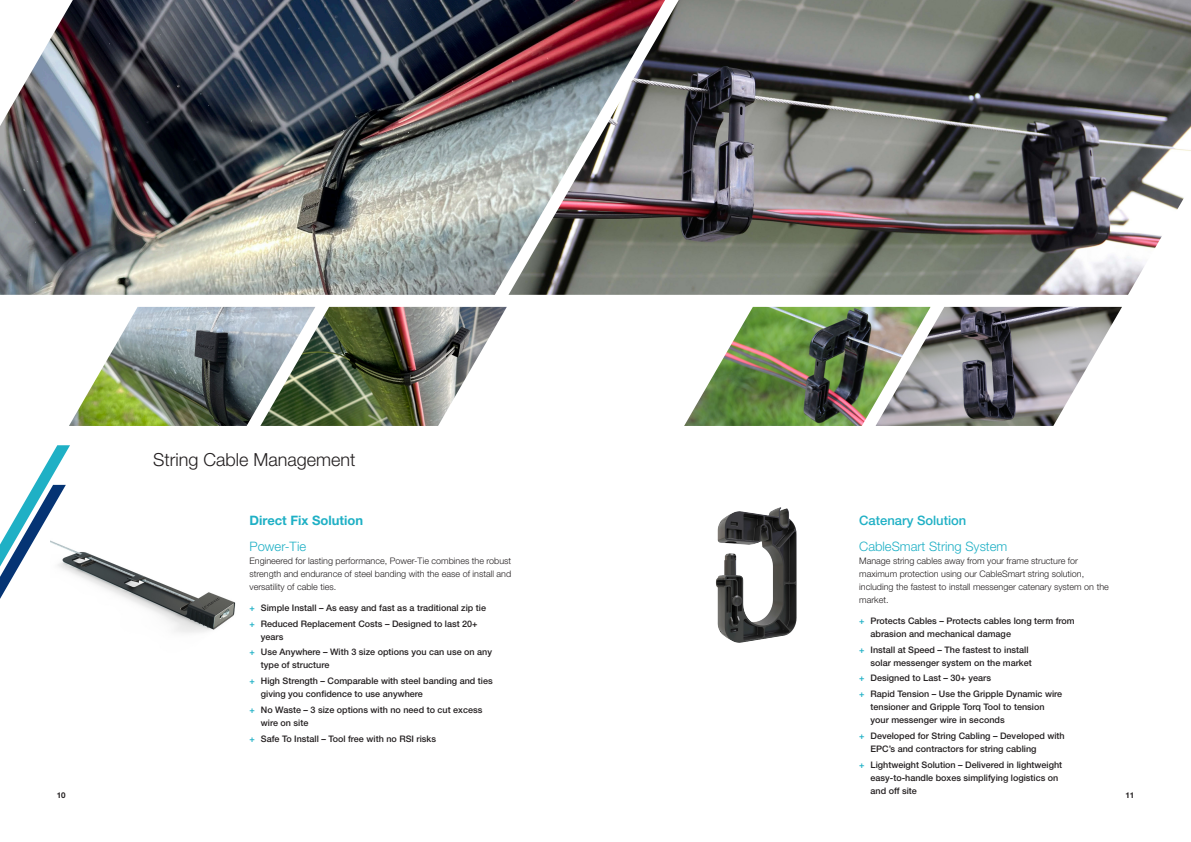
<style>
.page{position:relative;width:1191px;height:842px;background:#fff}
.page>*{position:absolute;margin:0;border:0;box-sizing:border-box;transform-origin:0 0}
.t1{font:300 18px "Helvetica Neue LT Pro";color:#231f20}
.t2{font:300 13px "Helvetica Neue LT Pro";color:#1fb0c5}
.t3{font:700 13px "Helvetica Neue LT Pro";color:#1fb0c5}
.t4{font:500 13px "Helvetica Neue LT Pro";color:#1fb0c5}
.t5{font:500 9px/13px "Helvetica Neue LT Pro";color:#231f20}
.t6{font:300 9px/13px "Helvetica Neue LT Pro";color:#231f20;text-align:justify}
.t7{font:700 8px "Helvetica Neue LT Pro";color:#231f20}
.s1{color:#1fb0c5}
</style>
<div class="page">
<svg style="left:716px;top:507px;width:81px;height:136px"></svg>
<img style="left:717px;top:508px;width:62px;height:34px">
<img style="left:70px;top:549px;width:165px;height:84px">
<svg style="left:0;top:445px;width:70px;height:154px"></svg>
<img style="left:684px;top:307px;width:191px;height:119px">
<img style="left:875px;top:307px;width:247px;height:119px">
<img style="left:69px;top:307px;width:191px;height:119px">
<img style="left:260px;top:307px;width:247px;height:119px">
<img style="left:0;top:0;width:508px;height:295px">
<img style="left:508px;top:0;width:683px;height:295px">
<p class="t1" style="left:153px;top:448px;width:204px">String Cable Management</p>
<p class="t3" style="left:249px;top:512px;width:115px">Direct Fix Solution</p>
<p class="t2" style="left:249px;top:538px;width:58px">Power-Tie</p>
<p class="t6" style="left:249px;top:554px;width:263px">Engineered for lasting performance, Power-Tie combines the robust strength and endurance of steel banding with the ease of install and versatility of cable ties.</p>
<p class="t5" style="left:249px;top:601px;width:238px"><span class="s1">+</span> Simple Install – As easy and fast as a traditional zip tie</p>
<p class="t5" style="left:261px;top:617px;width:218px;text-indent:-11px"><span class="s1">+</span> Reduced Replacement Costs – Designed to last 20+ years</p>
<p class="t5" style="left:261px;top:646px;width:233px;text-indent:-11px"><span class="s1">+</span> Use Anywhere – With 3 size options you can use on any type of structure</p>
<p class="t5" style="left:261px;top:674px;width:233px;text-indent:-11px"><span class="s1">+</span> High Strength – Comparable with steel banding and ties giving you confidence to use anywhere</p>
<p class="t5" style="left:261px;top:703px;width:223px;text-indent:-11px"><span class="s1">+</span> No Waste – 3 size options with no need to cut excess wire on site</p>
<p class="t5" style="left:249px;top:732px;width:188px"><span class="s1">+</span> Safe To Install – Tool free with no RSI risks</p>
<p class="t4" style="left:859px;top:512px;width:109px">Catenary Solution</p>
<p class="t2" style="left:859px;top:538px;width:150px">CableSmart String System</p>
<p class="t6" style="left:859px;top:554px;width:251px;text-align:left">Manage string cables away from your frame structure for maximum protection using our CableSmart string solution, including the fastest to install messenger catenary system on the market.</p>
<p class="t5" style="left:870px;top:614px;width:206px;text-indent:-11px"><span class="s1">+</span> Protects Cables – Protects cables long term from abrasion and mechanical damage</p>
<p class="t5" style="left:870px;top:643px;width:163px;text-indent:-11px"><span class="s1">+</span> Install at Speed – The fastest to install solar messenger system on the market</p>
<p class="t5" style="left:859px;top:672px;width:133px"><span class="s1">+</span> Designed to Last – 30+ years</p>
<p class="t5" style="left:870px;top:687px;width:193px;text-indent:-11px"><span class="s1">+</span> Rapid Tension – Use the Gripple Dynamic wire tensioner and Gripple Torq Tool to tension your messenger wire in seconds</p>
<p class="t5" style="left:870px;top:729px;width:196px;text-indent:-11px"><span class="s1">+</span> Developed for String Cabling – Developed with<br>EPC’s and contractors for string cabling</p>
<p class="t5" style="left:870px;top:758px;width:193px;text-indent:-11px"><span class="s1">+</span> Lightweight Solution – Delivered in lightweight easy-to-handle boxes simplifying logistics on and off site</p>
<p class="t7" style="left:57px;top:790px;width:10px">10</p>
<p class="t7" style="left:1125px;top:790px;width:10px">11</p>
</div>
